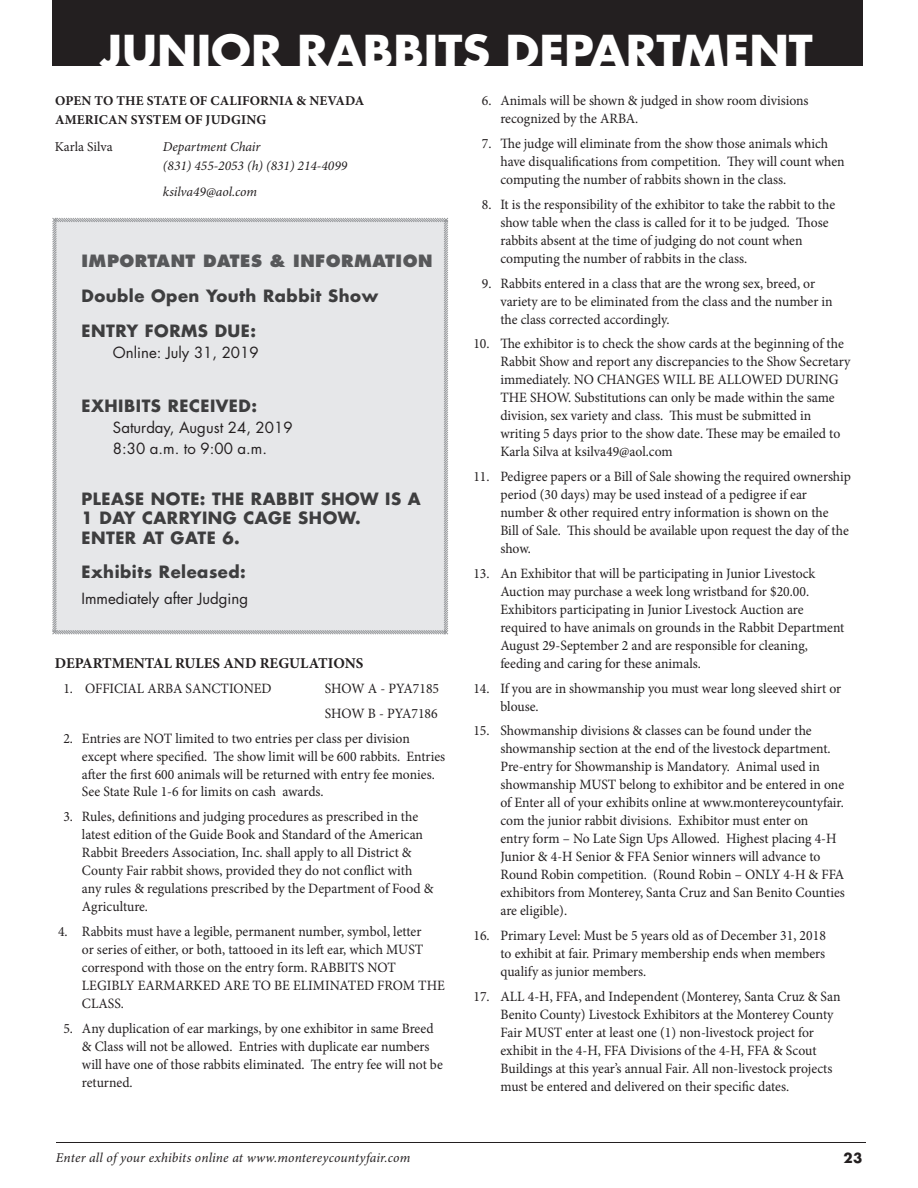
<style>
.page{position:relative;width:918px;height:1188px;background:#fff}
.page>*{position:absolute;margin:0;border:0;box-sizing:border-box;transform-origin:0 0}
.t1{font:700 42.75px "Futura";color:#fff;scale:1.05 1}
.t2{font:700 16.5px/19.5px "Futura";letter-spacing:.03em;color:#3e3e3f}
.t3{font:800 16.5px "Futura";letter-spacing:.03em;color:#57585a}
.t4{font:15px/21px "Futura";color:#231f20}
.t5{font:700 15px "Minion Pro";color:#231f20}
.t6{font:14.25px/18px "Minion Pro";color:#231f20;scale:.96 1}
.t7{font:italic 13.5px/19.5px "Minion Pro";color:#231f20}
.t8{font:700 13.5px/19.5px "Minion Pro";letter-spacing:.01em;color:#231f20}
.t9{font:13.5px "Minion Pro";letter-spacing:-.005em;color:#231f20}
.t10{font:700 13.5px "Futura";color:#231f20}
</style>
<div class="page">
<hr style="left:56px;top:1142px;width:810px;height:1px;background:#231f20">
<div style="left:52px;top:217px;width:396px;height:418px;background:#e6e7e9"></div>
<div style="left:52px;top:0;width:810px;height:66px;background:#231f20"></div>
<h1 class="t1" style="left:100px;top:21px;width:680px">JUNIOR RABBITS DEPARTMENT</h1>
<p class="t8" style="left:55px;top:91px;width:311px">OPEN TO THE STATE OF CALIFORNIA &amp; NEVADA<br>AMERICAN SYSTEM OF JUDGING</p>
<p class="t9" style="left:55px;top:137px;width:59px">Karla Silva</p>
<p class="t7" style="left:163px;top:137px;width:186px">Department Chair<br>(831) 455-2053 (h) (831) 214-4099</p>
<p class="t7" style="left:163px;top:183px;width:96px">ksilva49@aol.com</p>
<p class="t3" style="left:81px;top:250px;width:352px">IMPORTANT DATES &amp; INFORMATION</p>
<p class="t2" style="left:81px;top:278px;width:298px;line-height:35px">Double Open Youth Rabbit Show<br>ENTRY FORMS DUE:</p>
<p class="t4" style="left:113px;top:341px;width:147px">Online: July 31, 2019</p>
<p class="t2" style="left:81px;top:395px;width:177px">EXHIBITS RECEIVED:</p>
<p class="t4" style="left:113px;top:416px;width:181px">Saturday, August 24, 2019<br>8:30 a.m. to 9:00 a.m.</p>
<p class="t2" style="left:81px;top:489px;width:341px">PLEASE NOTE: THE RABBIT SHOW IS A<br>1 DAY CARRYING CAGE SHOW.<br>ENTER AT GATE 6.</p>
<p class="t2" style="left:81px;top:562px;width:166px">Exhibits Released:</p>
<p class="t4" style="left:81px;top:587px;width:168px">Immediately after Judging</p>
<p class="t5" style="left:55px;top:655px;width:310px">DEPARTMENTAL RULES AND REGULATIONS</p>
<p class="t6" style="left:63px;top:680px;width:218px">1. OFFICIAL ARBA SANCTIONED</p>
<p class="t6" style="left:325px;top:676px;width:120px;line-height:24.8px">SHOW A - PYA7185<br>SHOW B - PYA7186</p>
<p class="t6" style="left:82px;top:729px;width:380px;text-indent:-19px">2. Entries are NOT limited to two entries per class per division except where specified. The show limit will be 600 rabbits. Entries after the first 600 animals will be returned with entry fee monies.<br>See State Rule 1-6 for limits on cash awards.</p>
<p class="t6" style="left:82px;top:808px;width:368px;text-indent:-19px">3. Rules, definitions and judging procedures as prescribed in the latest edition of the Guide Book and Standard of the American Rabbit Breeders Association, Inc. shall apply to all District &amp; County Fair rabbit shows, provided they do not conflict with any rules &amp; regulations prescribed by the Department of Food &amp; Agriculture.</p>
<p class="t6" style="left:82px;top:923px;width:380px;text-indent:-24px">4. Rabbits must have a legible, permanent number, symbol, letter<br>or series of either, or both, tattooed in its left ear, which MUST correspond with those on the entry form. RABBITS NOT LEGIBLY EARMARKED ARE TO BE ELIMINATED FROM THE CLASS.</p>
<p class="t6" style="left:82px;top:1019px;width:377px;text-indent:-19px">5. Any duplication of ear markings, by one exhibitor in same Breed &amp; Class will not be allowed. Entries with duplicate ear numbers will have one of those rabbits eliminated. The entry fee will not be returned.</p>
<p class="t6" style="left:500px;top:92px;width:323px;text-indent:-19px">6. Animals will be shown &amp; judged in show room divisions recognized by the ARBA.</p>
<p class="t6" style="left:500px;top:135px;width:360px;text-indent:-19px">7. The judge will eliminate from the show those animals which have disqualifications from competition. They will count when computing the number of rabbits shown in the class.</p>
<p class="t6" style="left:500px;top:195px;width:350px;text-indent:-19px">8. It is the responsibility of the exhibitor to take the rabbit to the show table when the class is called for it to be judged. Those rabbits absent at the time of judging do not count when computing the number of rabbits in the class.</p>
<p class="t6" style="left:500px;top:274px;width:348px;text-indent:-19px">9. Rabbits entered in a class that are the wrong sex, breed, or variety are to be eliminated from the class and the number in the class corrected accordingly.</p>
<p class="t6" style="left:500px;top:335px;width:366px;text-indent:-27px">10. The exhibitor is to check the show cards at the beginning of the Rabbit Show and report any discrepancies to the Show Secretary immediately. NO CHANGES WILL BE ALLOWED DURING THE SHOW. Substitutions can only be made within the same division, sex variety and class. This must be submitted in writing 5 days prior to the show date. These may be emailed to Karla Silva at ksilva49@aol.com</p>
<p class="t6" style="left:500px;top:468px;width:367px;text-indent:-27px">11. Pedigree papers or a Bill of Sale showing the required ownership period (30 days) may be used instead of a pedigree if ear number &amp; other required entry information is shown on the<br>Bill of Sale. This should be available upon request the day of the show.</p>
<p class="t6" style="left:500px;top:564px;width:360px;text-indent:-27px">13. An Exhibitor that will be participating in Junior Livestock Auction may purchase a week long wristband for $20.00.<br>Exhibitors participating in Junior Livestock Auction are required to have animals on grounds in the Rabbit Department August 29-September 2 and are responsible for cleaning, feeding and caring for these animals.</p>
<p class="t6" style="left:500px;top:679px;width:357px;text-indent:-27px">14. If you are in showmanship you must wear long sleeved shirt or blouse.</p>
<p class="t6" style="left:500px;top:722px;width:360px;text-indent:-27px">15. Showmanship divisions &amp; classes can be found under the showmanship section at the end of the livestock department.<br>Pre-entry for Showmanship is Mandatory. Animal used in showmanship MUST belong to exhibitor and be entered in one of Enter all of your exhibits online at www.montereycountyfair. com the junior rabbit divisions. Exhibitor must enter on<br>entry form – No Late Sign Ups Allowed. Highest placing 4-H Junior &amp; 4-H Senior &amp; FFA Senior winners will advance to Round Robin competition. (Round Robin – ONLY 4-H &amp; FFA exhibitors from Monterey, Santa Cruz and San Benito Counties are eligible).</p>
<p class="t6" style="left:500px;top:927px;width:340px;text-align:justify;text-indent:-27px">16. Primary Level: Must be 5 years old as of December 31, 2018 to exhibit at fair. Primary membership ends when members qualify as junior members.</p>
<p class="t6" style="left:500px;top:987px;width:356px;text-indent:-27px">17. ALL 4-H, FFA, and Independent (Monterey, Santa Cruz &amp; San Benito County) Livestock Exhibitors at the Monterey County Fair MUST enter at least one (1) non-livestock project for exhibit in the 4-H, FFA Divisions of the 4-H, FFA &amp; Scout Buildings at this year’s annual Fair. All non-livestock projects must be entered and delivered on their specific dates.</p>
<p class="t7" style="left:56px;top:1149px;width:356px">Enter all of your exhibits online at www.montereycountyfair.com</p>
<p class="t10" style="left:844px;top:1149px;width:20px">23</p>
</div>
